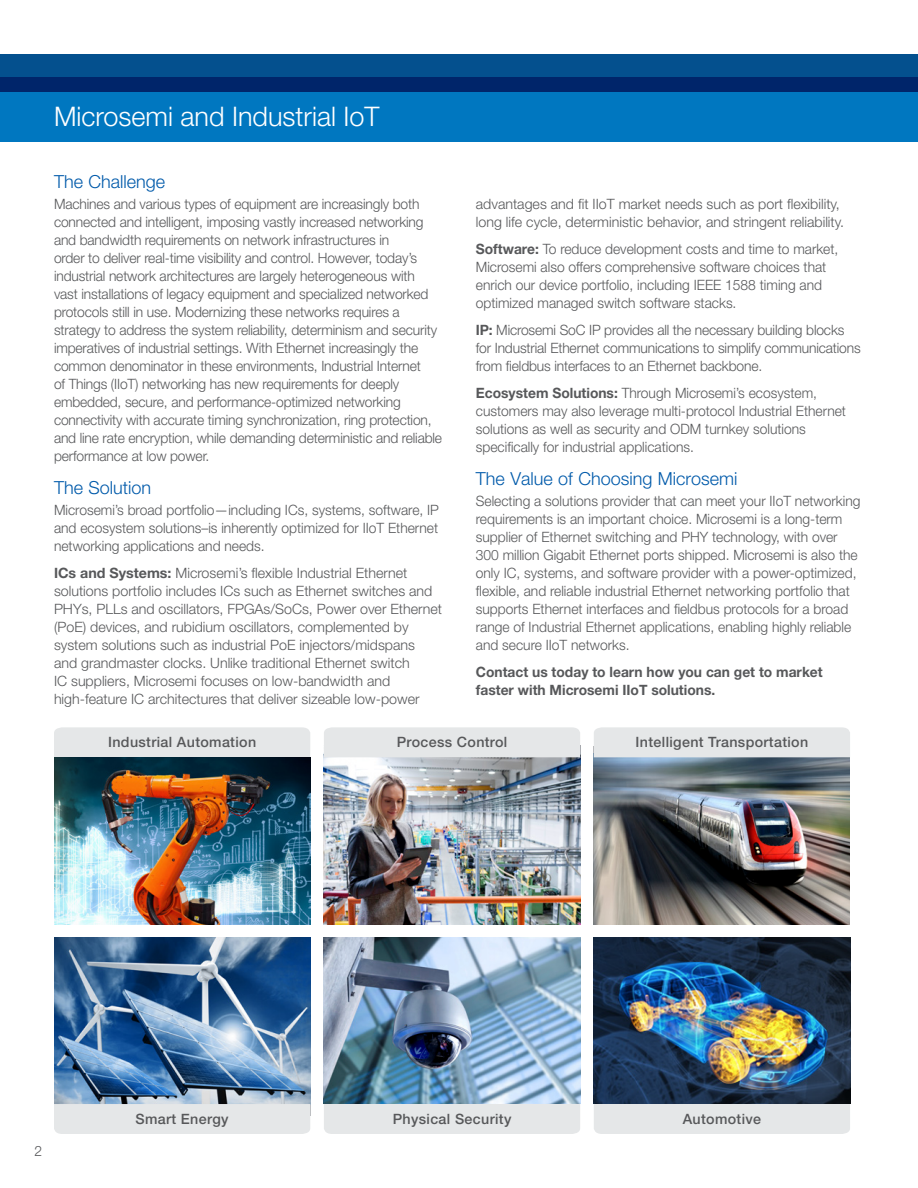
<style>
.page{position:relative;width:918px;height:1188px;background:#fff}
.page>*{position:absolute;margin:0;border:0;box-sizing:border-box;transform-origin:0 0}
.Headers{font:300 27px "Helvetica Neue LT Std";color:#fff}
.body-head{font:300 18px "Helvetica Neue LT Std";color:#015aaa}
.body{font:300 14.25px/18px "Helvetica Neue LT Std";color:#57585a}
.body_-_subhead{font:500 14.25px "Helvetica Neue LT Std";letter-spacing:.025em;color:#57585a}
.body-2{font:700 14.25px/18px "Helvetica Neue LT Std";color:#57585a}
.s1{font-weight:700}
</style>
<div class="page">
<div style="left:0;top:77px;width:918px;height:65px;background:#0077c0"></div>
<svg style="left:0;top:54px;width:918px;height:38px;background:#023f7f"></svg>
<img style="left:594px;top:938px;width:256px;height:166px">
<div style="left:594px;top:1104px;width:256px;height:30px;background:#e5e7e8"></div>
<img style="left:594px;top:757px;width:256px;height:167px">
<div style="left:594px;top:727px;width:256px;height:30px;background:#e5e7e8"></div>
<img style="left:54px;top:938px;width:256px;height:166px">
<div style="left:54px;top:1104px;width:256px;height:30px;background:#e5e7e8"></div>
<div style="left:324px;top:1104px;width:256px;height:30px;background:#e5e7e8"></div>
<div style="left:54px;top:727px;width:256px;height:30px;background:#e5e7e8"></div>
<img style="left:324px;top:757px;width:256px;height:167px">
<div style="left:324px;top:727px;width:256px;height:30px;background:#e5e7e8"></div>
<img style="left:324px;top:938px;width:256px;height:166px">
<img style="left:54px;top:757px;width:256px;height:167px">
<p class="Headers" style="left:54px;top:100px;width:327px">Microsemi and Industrial IoT</p>
<p class="body-head" style="left:54px;top:171px;width:113px">The Challenge</p>
<p class="body" style="left:54px;top:195px;width:390px">Machines and various types of equipment are increasingly both connected and intelligent, imposing vastly increased networking and bandwidth requirements on network infrastructures in<br>order to deliver real-time visibility and control. However, today’s industrial network architectures are largely heterogeneous with vast installations of legacy equipment and specialized networked protocols still in use. Modernizing these networks requires a strategy to address the system reliability, determinism and security imperatives of industrial settings. With Ethernet increasingly the common denominator in these environments, Industrial Internet<br>of Things (IIoT) networking has new requirements for deeply embedded, secure, and performance-optimized networking connectivity with accurate timing synchronization, ring protection, and line rate encryption, while demanding deterministic and reliable performance at low power.</p>
<p class="body-head" style="left:54px;top:477px;width:99px">The Solution</p>
<p class="body" style="left:54px;top:501px;width:387px;text-align:justify">Microsemi’s broad portfolio—including ICs, systems, software, IP and ecosystem solutions–is inherently optimized for IIoT Ethernet networking applications and needs.</p>
<p class="body" style="left:54px;top:564px;width:390px"><span class="s1">ICs and Systems:</span> Microsemi’s flexible Industrial Ethernet solutions portfolio includes ICs such as Ethernet switches and PHYs, PLLs and oscillators, FPGAs/SoCs, Power over Ethernet (PoE) devices, and rubidium oscillators, complemented by system solutions such as industrial PoE injectors/midspans<br>and grandmaster clocks. Unlike traditional Ethernet switch<br>IC suppliers, Microsemi focuses on low-bandwidth and high-feature IC architectures that deliver sizeable low-power</p>
<p class="body" style="left:476px;top:195px;width:370px">advantages and fit IIoT market needs such as port flexibility, long life cycle, deterministic behavior, and stringent reliability.</p>
<p class="body" style="left:476px;top:240px;width:364px"><span class="s1">Software:</span> To reduce development costs and time to market, Microsemi also offers comprehensive software choices that enrich our device portfolio, including IEEE 1588 timing and optimized managed switch software stacks.</p>
<p class="body" style="left:476px;top:321px;width:386px"><span class="s1">IP:</span> Microsemi SoC IP provides all the necessary building blocks for Industrial Ethernet communications to simplify communications from fieldbus interfaces to an Ethernet backbone.</p>
<p class="body" style="left:476px;top:384px;width:372px"><span class="s1">Ecosystem Solutions:</span> Through Microsemi’s ecosystem, customers may also leverage multi-protocol Industrial Ethernet solutions as well as security and ODM turnkey solutions specifically for industrial applications.</p>
<p class="body-head" style="left:476px;top:468px;width:263px">The Value of Choosing Microsemi</p>
<p class="body" style="left:476px;top:492px;width:386px">Selecting a solutions provider that can meet your IIoT networking requirements is an important choice. Microsemi is a long-term supplier of Ethernet switching and PHY technology, with over 300 million Gigabit Ethernet ports shipped. Microsemi is also the only IC, systems, and software provider with a power-optimized, flexible, and reliable industrial Ethernet networking portfolio that supports Ethernet interfaces and fieldbus protocols for a broad range of Industrial Ethernet applications, enabling highly reliable and secure IIoT networks.</p>
<p class="body-2" style="left:476px;top:663px;width:348px">Contact us today to learn how you can get to market faster with Microsemi IIoT solutions.</p>
<p class="body_-_subhead" style="left:108px;top:734px;width:150px">Industrial Automation</p>
<p class="body_-_subhead" style="left:397px;top:734px;width:112px">Process Control</p>
<p class="body_-_subhead" style="left:636px;top:734px;width:174px">Intelligent Transportation</p>
<p class="body" style="left:35px;top:1142px;width:9px">2</p>
<p class="body_-_subhead" style="left:136px;top:1111px;width:95px">Smart Energy</p>
<p class="body_-_subhead" style="left:393px;top:1111px;width:120px">Physical Security</p>
<p class="body_-_subhead" style="left:683px;top:1111px;width:80px">Automotive</p>
</div>
